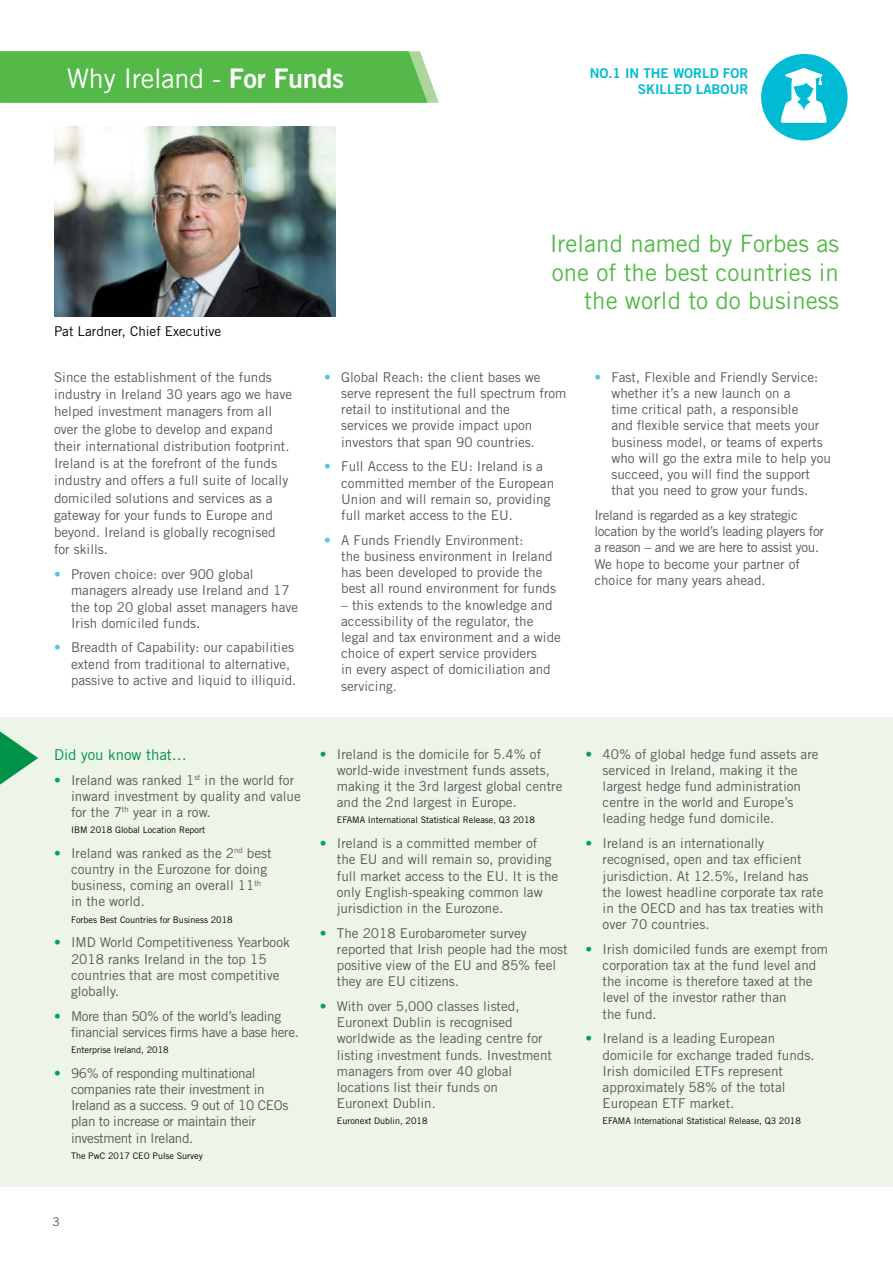
<style>
.page{position:relative;width:893px;height:1263px;background:#fff}
.page>*{position:absolute;margin:0;border:0;box-sizing:border-box;transform-origin:0 0}
.t1{font:27px "Trade Gothic";letter-spacing:-.01em;color:#fff}
.t2{font:24px/28.8px "Trade Gothic";color:#54b948;text-align:right}
.t3{font:15px "Trade Gothic";color:#009247}
.t4{font:13.5px/16.2px "Trade Gothic";color:#58595b}
.t5{font:13.5px/16.2px "Trade Gothic";letter-spacing:-.025em;color:#58595b}
.t6{font:13.5px/16.2px "Trade Gothic Bold Two";color:#00bbd3;text-align:right}
.t7{font:13.5px "Trade Gothic";color:#000}
.t8{font:12px "Trade Gothic";color:#58595b}
.t9{font:9px "Trade Gothic";color:#000}
.s1{font-family:"Trade Gothic Bold Two"}
.s2{color:#53c6da}
.s3{color:#00a060}
</style>
<div class="page">
<div style="left:0;top:716px;width:893px;height:470px;background:#ecf5e8"></div>
<svg style="left:0;top:51px;width:439px;height:52px;background:#5abb4f"></svg>
<img style="left:54px;top:127px;width:282px;height:189px">
<svg style="left:0;top:731px;width:38px;height:54px"></svg>
<div style="left:761px;top:54px;width:87px;height:86px;background:#00bbd3;border-radius:50%"></div>
<svg style="left:781px;top:68px;width:46px;height:55px"></svg>
<h1 class="t1" style="left:67px;top:62px;width:279px">Why Ireland - <span class="s1">For Funds</span></h1>
<p class="t6" style="left:590px;top:64px;width:160px">NO.1 IN THE WORLD FOR<br>SKILLED LABOUR</p>
<h2 class="t2" style="left:550px;top:229px;width:291px">Ireland named by Forbes as one of the best countries in the world to do business</h2>
<p class="t7" style="left:54px;top:323px;width:169px">Pat Lardner, Chief Executive</p>
<p class="t4" style="left:54px;top:368px;width:240px;line-height:17.2px">Since the establishment of the funds industry in Ireland 30 years ago we have helped investment managers from all over the globe to develop and expand their international distribution footprint.<br>Ireland is at the forefront of the funds industry and offers a full suite of locally domiciled solutions and services as a gateway for your funds to Europe and beyond. Ireland is globally recognised for skills.</p>
<p class="t4" style="left:71px;top:566px;width:229px;text-indent:-17px"><span class="s2">•</span> Proven choice: over 900 global managers already use Ireland and 17 the top 20 global asset managers have<br>Irish domiciled funds.</p>
<p class="t4" style="left:71px;top:639px;width:227px;text-indent:-17px"><span class="s2">•</span> Breadth of Capability: our capabilities extend from traditional to alternative, passive to active and liquid to illiquid.</p>
<p class="t4" style="left:341px;top:369px;width:227px;text-indent:-17px"><span class="s2">•</span> Global Reach: the client bases we serve represent the full spectrum from retail to institutional and the<br>services we provide impact upon investors that span 90 countries.</p>
<p class="t4" style="left:341px;top:458px;width:214px;text-indent:-17px"><span class="s2">•</span> Full Access to the EU: Ireland is a committed member of the European<br>Union and will remain so, providing full market access to the EU.</p>
<p class="t4" style="left:341px;top:532px;width:216px;text-indent:-17px"><span class="s2">•</span> A Funds Friendly Environment:<br>the business environment in Ireland has been developed to provide the best all round environment for funds</p>
<p class="t4" style="left:341px;top:596px;width:221px">– this extends to the knowledge and accessibility of the regulator, the legal and tax environment and a wide choice of expert service providers<br>in every aspect of domiciliation and servicing.</p>
<p class="t4" style="left:611px;top:369px;width:221px;text-indent:-17px"><span class="s2">•</span> Fast, Flexible and Friendly Service: whether it’s a new launch on a<br>time critical path, a responsible<br>and flexible service that meets your business model, or teams of experts who will go the extra mile to help you succeed, you will find the support that you need to grow your funds.</p>
<p class="t5" style="left:594px;top:507px;width:231px">Ireland is regarded as a key strategic location by the world’s leading players for a reason – and we are here to assist you.<br>We hope to become your partner of choice for many years ahead.</p>
<p class="t3" style="left:54px;top:745px;width:134px">Did you know that…</p>
<p class="t4" style="left:71px;top:771px;width:231px;text-indent:-17px"><span class="s3">•</span> Ireland was ranked 1<sup>st</sup> in the world for inward investment by quality and value for the 7<sup>th</sup> year in a row.</p>
<p class="t9" style="left:71px;top:824px;width:135px">IBM 2018 Global Location Report</p>
<p class="t4" style="left:71px;top:845px;width:202px;text-indent:-17px"><span class="s3">•</span> Ireland was ranked as the 2<sup>nd</sup> best country in the Eurozone for doing business, coming an overall 11<sup>th </sup>in the world.</p>
<p class="t9" style="left:71px;top:914px;width:163px">Forbes Best Countries for Business 2018</p>
<p class="t4" style="left:71px;top:934px;width:220px;text-indent:-17px"><span class="s3">•</span> IMD World Competitiveness Yearbook<br>2018 ranks Ireland in the top 15 countries that are most competitive globally.</p>
<p class="t5" style="left:71px;top:1007px;width:229px;text-indent:-17px"><span class="s3">•</span> More than 50% of the world’s leading financial services firms have a base here.</p>
<p class="t9" style="left:71px;top:1044px;width:99px">Enterprise Ireland, 2018</p>
<p class="t5" style="left:71px;top:1065px;width:219px;text-indent:-17px"><span class="s3">•</span> 96% of responding multinational companies rate their investment in<br>Ireland as a success. 9 out of 10 CEOs plan to increase or maintain their investment in Ireland.</p>
<p class="t9" style="left:71px;top:1150px;width:133px">The PwC 2017 CEO Pulse Survey</p>
<p class="t4" style="left:337px;top:745px;width:227px;text-indent:-17px"><span class="s3">•</span> Ireland is the domicile for 5.4% of world-wide investment funds assets, making it the 3rd largest global centre and the 2nd largest in Europe.</p>
<p class="t9" style="left:337px;top:815px;width:200px">EFAMA International Statistical Release, Q3 2018</p>
<p class="t4" style="left:337px;top:835px;width:223px;text-indent:-17px"><span class="s3">•</span> Ireland is a committed member of the EU and will remain so, providing full market access to the EU. It is the only English-speaking common law jurisdiction in the Eurozone.</p>
<p class="t4" style="left:337px;top:924px;width:232px;text-indent:-17px"><span class="s3">•</span> The 2018 Eurobarometer survey reported that Irish people had the most positive view of the EU and 85% feel they are EU citizens.</p>
<p class="t4" style="left:337px;top:998px;width:217px;text-indent:-17px"><span class="s3">•</span> With over 5,000 classes listed,<br>Euronext Dublin is recognised worldwide as the leading centre for listing investment funds. Investment managers from over 40 global locations list their funds on<br>Euronext Dublin.</p>
<p class="t9" style="left:337px;top:1116px;width:92px">Euronext Dublin, 2018</p>
<p class="t4" style="left:603px;top:745px;width:217px;text-indent:-17px"><span class="s3">•</span> 40% of global hedge fund assets are serviced in Ireland, making it the largest hedge fund administration centre in the world and Europe’s leading hedge fund domicile.</p>
<p class="t4" style="left:603px;top:835px;width:222px;text-indent:-17px"><span class="s3">•</span> Ireland is an internationally recognised, open and tax efficient jurisdiction. At 12.5%, Ireland has the lowest headline corporate tax rate in the OECD and has tax treaties with over 70 countries.</p>
<p class="t4" style="left:603px;top:941px;width:227px;text-indent:-17px"><span class="s3">•</span> Irish domiciled funds are exempt from corporation tax at the fund level and the income is therefore taxed at the level of the investor rather than<br>the fund.</p>
<p class="t4" style="left:603px;top:1030px;width:213px;text-indent:-17px"><span class="s3">•</span> Ireland is a leading European domicile for exchange traded funds.<br>Irish domiciled ETFs represent approximately 58% of the total<br>European ETF market.</p>
<p class="t9" style="left:603px;top:1116px;width:200px">EFAMA International Statistical Release, Q3 2018</p>
<p class="t8" style="left:52px;top:1214px;width:9px">3</p>
</div>
